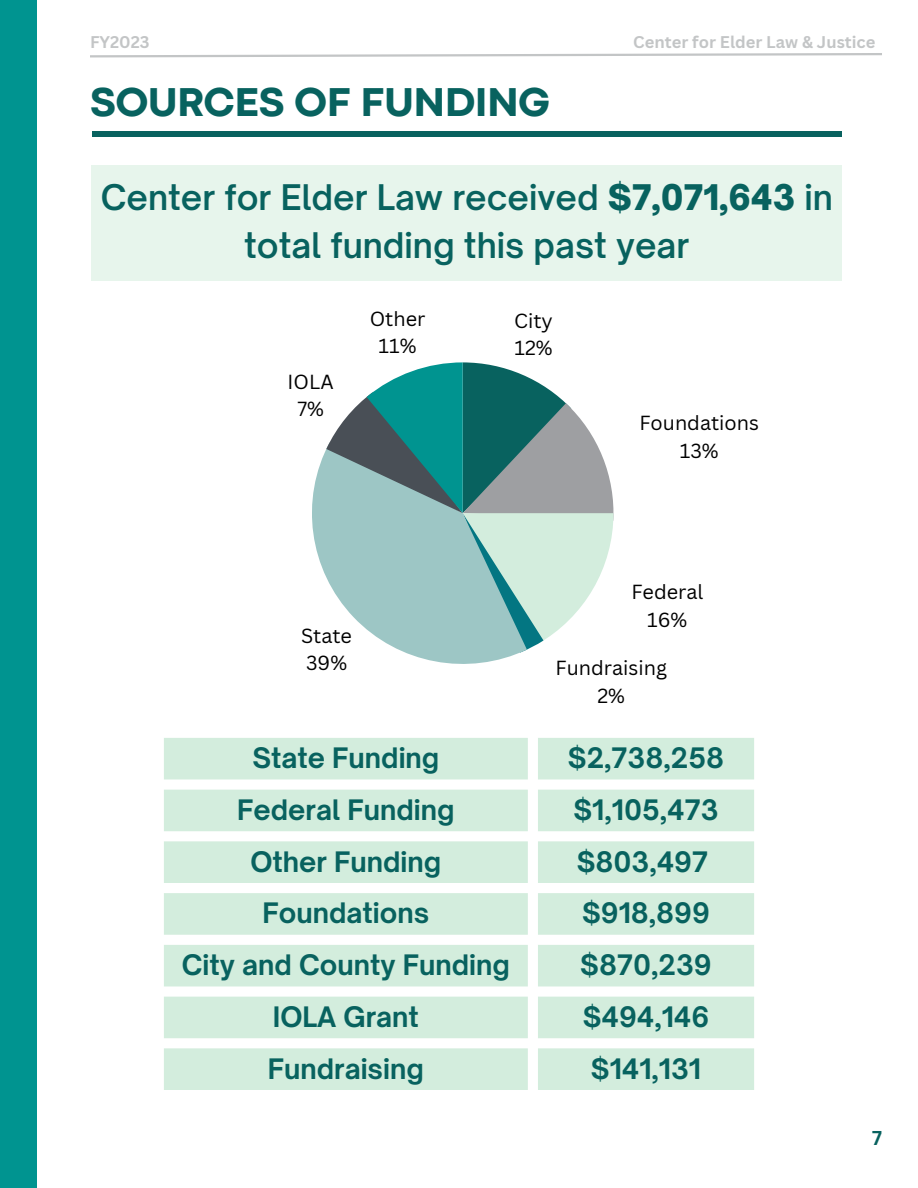
<style>
.page{position:relative;width:918px;height:1188px;background:#fff}
.page>*{position:absolute;margin:0;border:0;box-sizing:border-box;transform-origin:0 0}
.t1{font:800 42px "Codec Pro";color:#08625f}
.t2{font:600 33.75px/47.2px "Open Sauce One";color:#08625f;text-align:center}
.t3{font:700 27px "Open Sauce One";color:#08625f}
.t4{font:19.8px "Canva Sans";color:#000}
.t5{font:700 19.5px "Canva Sans";color:#08625f}
.t6{font:700 16.5px "Canva Sans";color:#c3c5c6}
.s1{font-weight:900}
</style>
<div class="page">
<div style="left:0;top:0;width:37px;height:1188px;background:#009490"></div>
<div style="left:92px;top:131px;width:750px;height:5px;background:#08625f"></div>
<svg style="left:90px;top:53px;width:792px;height:5px"></svg>
<svg style="left:164px;top:738px;width:590px;height:352px;fill:#d3eddd"></svg>
<div style="left:92px;top:165px;width:750px;height:115px;background:#e7f5ec"></div>
<svg style="left:312px;top:450px;width:207px;height:214px"></svg>
<svg style="left:326px;top:362px;width:287px;height:291px"></svg>
<p class="t6" style="left:90px;top:31px;width:61px">FY2023</p>
<p class="t6" style="left:633px;top:31px;width:244px">Center for Elder Law &amp; Justice</p>
<p class="t1" style="left:90px;top:87px;width:461px">SOURCES OF FUNDING</p>
<p class="t2" style="left:101px;top:174px;width:733px">Center for Elder Law received <span class="s1">$7,071,643</span> in total funding this past year</p>
<p class="t4" style="left:288px;top:367px;width:48px">IOLA</p>
<p class="t4" style="left:297px;top:395px;width:28px">7%</p>
<p class="t4" style="left:370px;top:304px;width:57px">Other</p>
<p class="t4" style="left:379px;top:332px;width:39px">11%</p>
<p class="t4" style="left:301px;top:622px;width:52px">State</p>
<p class="t4" style="left:306px;top:649px;width:43px">39%</p>
<p class="t4" style="left:514px;top:307px;width:40px">City</p>
<p class="t4" style="left:514px;top:334px;width:40px">12%</p>
<p class="t4" style="left:639px;top:409px;width:121px">Foundations</p>
<p class="t4" style="left:680px;top:436px;width:40px">13%</p>
<p class="t4" style="left:631px;top:578px;width:73px">Federal</p>
<p class="t4" style="left:647px;top:606px;width:42px">16%</p>
<p class="t4" style="left:555px;top:654px;width:113px">Fundraising</p>
<p class="t4" style="left:597px;top:681px;width:29px">2%</p>
<p class="t3" style="left:252px;top:741px;width:189px">State Funding</p>
<p class="t3" style="left:568px;top:741px;width:158px">$2,738,258</p>
<p class="t3" style="left:237px;top:793px;width:219px">Federal Funding</p>
<p class="t3" style="left:574px;top:793px;width:147px">$1,105,473</p>
<p class="t3" style="left:250px;top:845px;width:192px">Other Funding</p>
<p class="t3" style="left:577px;top:845px;width:133px">$803,497</p>
<p class="t3" style="left:263px;top:896px;width:168px">Foundations</p>
<p class="t3" style="left:582px;top:896px;width:130px">$918,899</p>
<p class="t3" style="left:182px;top:948px;width:330px">City and County Funding</p>
<p class="t3" style="left:580px;top:948px;width:133px">$870,239</p>
<p class="t3" style="left:273px;top:1000px;width:148px">IOLA Grant</p>
<p class="t3" style="left:583px;top:1000px;width:128px">$494,146</p>
<p class="t3" style="left:268px;top:1052px;width:158px">Fundraising</p>
<p class="t3" style="left:591px;top:1052px;width:112px">$141,131</p>
<p class="t5" style="left:872px;top:1124px;width:11px">7</p>
</div>
